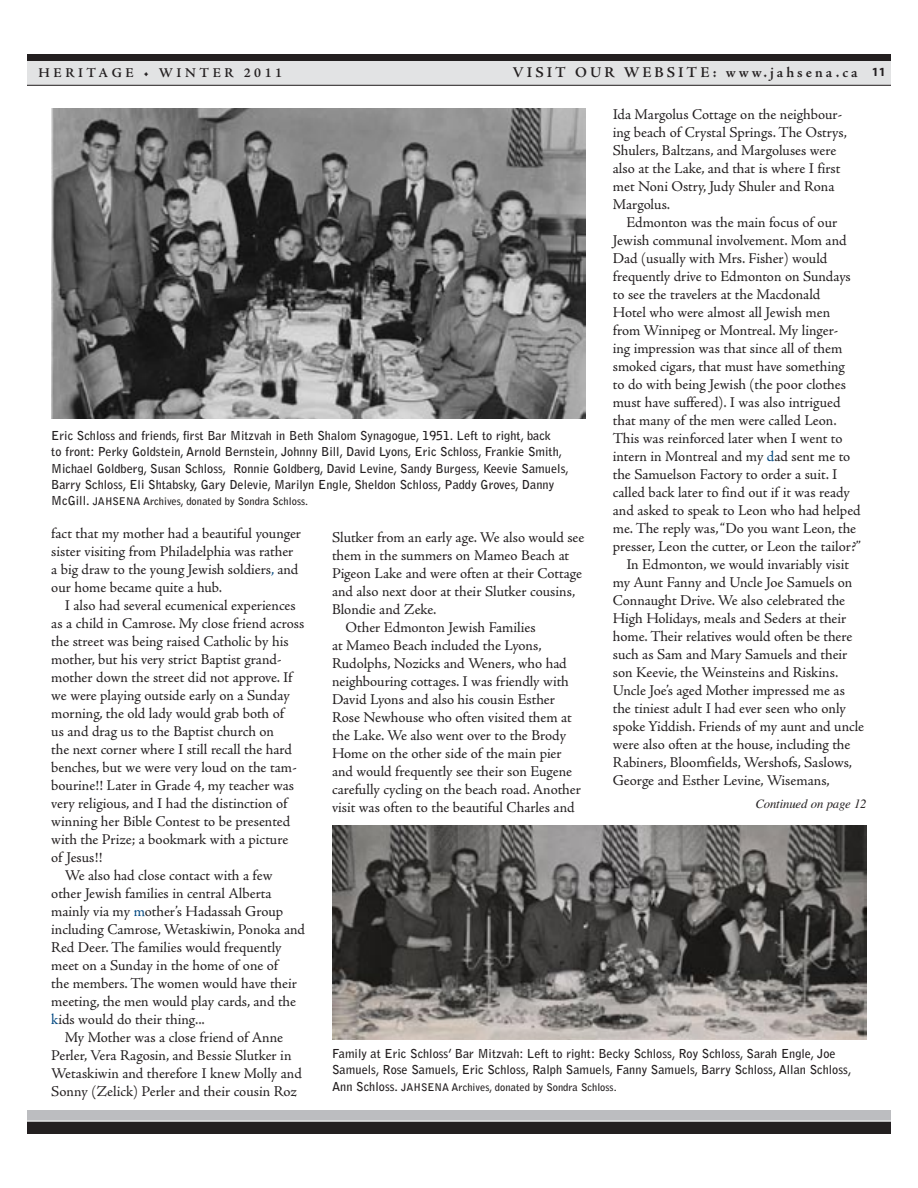
<style>
.page{position:relative;width:918px;height:1188px;background:#fff}
.page>*{position:absolute;margin:0;border:0;box-sizing:border-box;transform-origin:0 0}
.t1{font:15px/18px "Adobe Jenson Pro";letter-spacing:-.005em;color:#231f20}
.t2{font:600 15px "Adobe Jenson Pro";letter-spacing:.2em;color:#231f20}
.t3{font:600 13.5px "Adobe Jenson Pro";letter-spacing:.265em;color:#231f20}
.t4{font:italic 12.75px "Times";letter-spacing:-.01em;color:#231f20}
.t5{font:700 12.3px/16.2px "Bell Gothic";color:#231f20}
.t6{font:700 10.5px "Bell Gothic";color:#231f20}
.s1{font-family:"Myriad Pro";font-weight:700;font-size:12.45px}
.s2{color:#004780}
.s3{font-size:12.3px}
</style>
<div class="page">
<div style="left:27px;top:54px;width:864px;height:31px;background:#e2e3e4"></div>
<div style="left:27px;top:54px;width:864px;height:7px;background:#231f20"></div>
<hr style="left:27px;top:85px;width:864px;height:1px;background:#231f20">
<img style="left:51px;top:108px;width:535px;height:310px">
<img style="left:332px;top:826px;width:535px;height:213px">
<div style="left:27px;top:1110px;width:864px;height:13px;background:#bcbdc0"></div>
<div style="left:27px;top:1122px;width:864px;height:12px;background:#231f20"></div>
<hr style="left:27px;top:1121px;width:864px;height:1px;background:#fff">
<p class="t3" style="left:39px;top:65px;width:174px">HERITAGE • winter</p>
<p class="t3" style="left:244px;top:65px;width:40px">2011</p>
<p class="t2" style="left:513px;top:64px;width:375px">VISIT OUR WEBSITE: www.jahsena.ca <span class="s1">11</span></p>
<p class="t1" style="left:613px;top:105px;width:236px">Ida Margolus Cottage on the neighbour&shy;ing beach of Crystal Springs. The Ostrys, Shulers, Baltzans, and Margoluses were also at the Lake, and that is where I first met Noni Ostry, Judy Shuler and Rona Margolus.</p>
<p class="t1" style="left:626px;top:213px;width:213px">Edmonton was the main focus of our</p>
<p class="t1" style="left:613px;top:231px;width:235px">Jewish communal involvement. Mom and</p>
<p class="t1" style="left:613px;top:249px;width:216px">Dad (usually with Mrs. Fisher) would</p>
<p class="t1" style="left:613px;top:267px;width:240px">frequently drive to Edmonton on Sundays</p>
<p class="t1" style="left:613px;top:285px;width:209px">to see the travelers at the Macdonald</p>
<p class="t1" style="left:613px;top:303px;width:219px">Hotel who were almost all Jewish men</p>
<p class="t1" style="left:613px;top:321px;width:227px">from Winnipeg or Montreal. My linger-</p>
<p class="t1" style="left:613px;top:339px;width:231px">ing impression was that since all of them</p>
<p class="t1" style="left:613px;top:357px;width:234px">smoked cigars, that must have something</p>
<p class="t1" style="left:613px;top:375px;width:235px">to do with being Jewish (the poor clothes</p>
<p class="t1" style="left:613px;top:393px;width:229px">must have suffered). I was also intrigued</p>
<p class="t1" style="left:613px;top:411px;width:225px">that many of the men were called Leon.</p>
<p class="t1" style="left:613px;top:429px;width:231px">This was reinforced later when I went to</p>
<p class="t1" style="left:613px;top:447px;width:239px">intern in Montreal and my <span class="s2">d</span>ad sent me to</p>
<p class="t1" style="left:613px;top:465px;width:226px">the Samuelson Factory to order a suit. I</p>
<p class="t1" style="left:613px;top:483px;width:239px">called back later to find out if it was ready</p>
<p class="t1" style="left:613px;top:501px;width:249px">and asked to speak to Leon who had helped</p>
<p class="t1" style="left:613px;top:519px;width:245px">me. The reply was, “Do you want Leon, the</p>
<p class="t1" style="left:613px;top:537px;width:249px">presser, Leon the cutter, or Leon the tailor?”</p>
<p class="t1" style="left:626px;top:555px;width:224px">In Edmonton, we would invariably visit</p>
<p class="t1" style="left:613px;top:573px;width:241px">my Aunt Fanny and Uncle Joe Samuels on</p>
<p class="t1" style="left:613px;top:591px;width:234px">Connaught Drive. We also celebrated the</p>
<p class="t1" style="left:613px;top:609px;width:235px">High Holidays, meals and Seders at their</p>
<p class="t1" style="left:613px;top:627px;width:241px">home. Their relatives would often be there</p>
<p class="t1" style="left:613px;top:645px;width:236px">such as Sam and Mary Samuels and their</p>
<p class="t1" style="left:613px;top:663px;width:227px">son Keevie, the Weinsteins and Riskins.</p>
<p class="t1" style="left:613px;top:681px;width:234px">Uncle Joe’s aged Mother impressed me as</p>
<p class="t1" style="left:613px;top:699px;width:235px">the tiniest adult I had ever seen who only</p>
<p class="t1" style="left:613px;top:717px;width:253px">spoke Yiddish. Friends of my aunt and uncle</p>
<p class="t1" style="left:613px;top:735px;width:239px">were also often at the house, including the</p>
<p class="t1" style="left:613px;top:753px;width:241px">Rabiners, Bloomfields, Wershofs, Saslows,</p>
<p class="t1" style="left:613px;top:771px;width:219px">George and Esther Levine, Wisemans,</p>
<p class="t5" style="left:51px;top:428px;width:519px">Eric Schloss and friends, first Bar Mitzvah in Beth Shalom Synagogue, 1951. Left to right, back<br>to front: Perky Goldstein, Arnold Bernstein, Johnny Bill, David Lyons, Eric Schloss, Frankie Smith, Michael Goldberg, Susan Schloss, Ronnie Goldberg, David Levine, Sandy Burgess, Keevie Samuels, Barry Schloss, Eli Shtabsky, Gary Delevie, Marilyn Engle, Sheldon Schloss, Paddy Groves, Danny</p>
<p class="t6" style="left:51px;top:495px;width:258px"><span class="s3">McGill.</span> JAHSENA Archives, donated by Sondra Schloss.</p>
<p class="t1" style="left:51px;top:525px;width:251px">fact that my mother had a beautiful younger sister visiting from Philadelphia was rather a big draw to the young Jewish soldiers<span class="s2">,</span> and our home became quite a hub.</p>
<p class="t1" style="left:65px;top:597px;width:232px">I also had several ecumenical experiences</p>
<p class="t1" style="left:51px;top:615px;width:255px">as a child in Camrose. My close friend across</p>
<p class="t1" style="left:51px;top:633px;width:239px">the street was being raised Catholic by his</p>
<p class="t1" style="left:51px;top:651px;width:232px">mother, but his very strict Baptist grand-</p>
<p class="t1" style="left:51px;top:669px;width:243px">mother down the street did not approve. If</p>
<p class="t1" style="left:51px;top:687px;width:240px">we were playing outside early on a Sunday</p>
<p class="t1" style="left:51px;top:705px;width:234px">morning, the old lady would grab both of</p>
<p class="t1" style="left:51px;top:723px;width:224px">us and drag us to the Baptist church on</p>
<p class="t1" style="left:51px;top:741px;width:242px">the next corner where I still recall the hard</p>
<p class="t1" style="left:51px;top:759px;width:247px">benches, but we were very loud on the tam-</p>
<p class="t1" style="left:51px;top:777px;width:244px">bourine!! Later in Grade 4, my teacher was</p>
<p class="t1" style="left:51px;top:795px;width:238px">very religious, and I had the distinction of</p>
<p class="t1" style="left:51px;top:813px;width:240px">winning her Bible Contest to be presented</p>
<p class="t1" style="left:51px;top:831px;width:239px">with the Prize; a bookmark with a picture</p>
<p class="t1" style="left:51px;top:849px;width:53px">of Jesus!!</p>
<p class="t1" style="left:65px;top:867px;width:209px">We also had close contact with a few</p>
<p class="t1" style="left:51px;top:885px;width:222px">other Jewish families in central Alberta</p>
<p class="t1" style="left:51px;top:903px;width:233px">mainly via my <span class="s2">m</span>other’s Hadassah Group</p>
<p class="t1" style="left:51px;top:921px;width:255px">including Camrose, Wetaskiwin, Ponoka and</p>
<p class="t1" style="left:51px;top:939px;width:232px">Red Deer. The families would frequently</p>
<p class="t1" style="left:51px;top:957px;width:228px">meet on a Sunday in the home of one of</p>
<p class="t1" style="left:51px;top:975px;width:247px">the members. The women would have their</p>
<p class="t1" style="left:51px;top:993px;width:246px">meeting, the men would play cards, and the</p>
<p class="t1" style="left:51px;top:1011px;width:155px"><span class="s2">k</span>ids would do their thing...</p>
<p class="t1" style="left:65px;top:1029px;width:220px">My Mother was a close friend of Anne</p>
<p class="t1" style="left:51px;top:1047px;width:242px">Perler, Vera Ragosin, and Bessie Slutker in</p>
<p class="t1" style="left:51px;top:1065px;width:252px">Wetaskiwin and therefore I knew Molly and</p>
<p class="t1" style="left:51px;top:1083px;width:247px">Sonny (Zelick) Perler and their cousin Roz</p>
<p class="t1" style="left:332px;top:528px;width:254px">Slutker from an early age. We also would see</p>
<p class="t1" style="left:332px;top:546px;width:239px">them in the summers on Mameo Beach at</p>
<p class="t1" style="left:332px;top:564px;width:252px">Pigeon Lake and were often at their Cottage</p>
<p class="t1" style="left:332px;top:582px;width:245px">and also next door at their Slutker cousins,</p>
<p class="t1" style="left:332px;top:600px;width:106px">Blondie and Zeke.</p>
<p class="t1" style="left:346px;top:618px;width:192px">Other Edmonton Jewish Families</p>
<p class="t1" style="left:332px;top:636px;width:211px">at Mameo Beach included the Lyons,</p>
<p class="t1" style="left:332px;top:654px;width:236px">Rudolphs, Nozicks and Weners, who had</p>
<p class="t1" style="left:332px;top:672px;width:238px">neighbouring cottages. I was friendly with</p>
<p class="t1" style="left:332px;top:690px;width:224px">David Lyons and also his cousin Esther</p>
<p class="t1" style="left:332px;top:708px;width:241px">Rose Newhouse who often visited them at</p>
<p class="t1" style="left:332px;top:726px;width:236px">the Lake. We also went over to the Brody</p>
<p class="t1" style="left:332px;top:744px;width:231px">Home on the other side of the main pier</p>
<p class="t1" style="left:332px;top:762px;width:241px">and would frequently see their son Eugene</p>
<p class="t1" style="left:332px;top:780px;width:250px">carefully cycling on the beach road. Another</p>
<p class="t1" style="left:332px;top:798px;width:244px">visit was often to the beautiful Charles and</p>
<p class="t4" style="left:755px;top:797px;width:113px">Continued on page 12</p>
<p class="t5" style="left:332px;top:1046px;width:521px">Family at Eric Schloss’ Bar Mitzvah: Left to right: Becky Schloss, Roy Schloss, Sarah Engle, Joe<br>Samuels, Rose Samuels, Eric Schloss, Ralph Samuels, Fanny Samuels, Barry Schloss, Allan Schloss,</p>
<p class="t6" style="left:332px;top:1081px;width:286px"><span class="s3">Ann Schloss.</span> JAHSENA Archives, donated by Sondra Schloss.</p>
</div>
